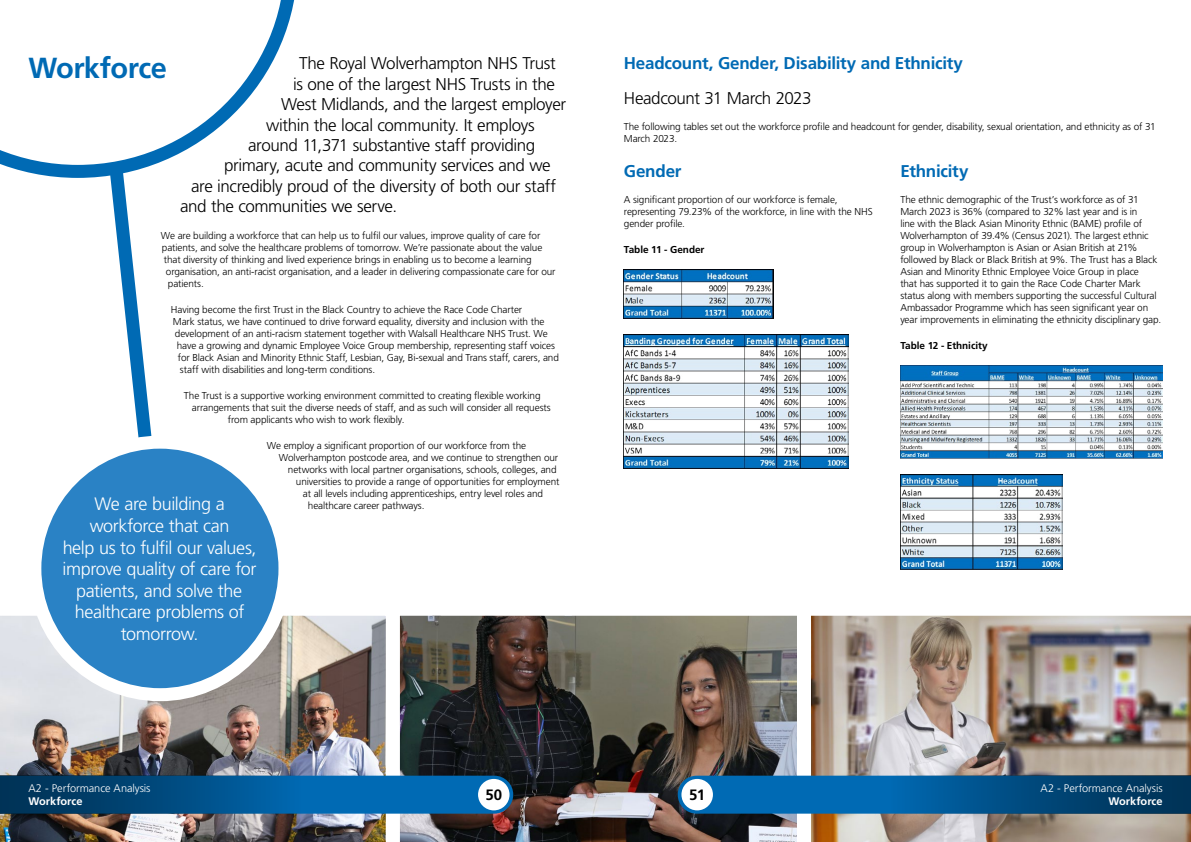
<style>
.page{position:relative;width:1191px;height:842px;background:#fff}
.page>*{position:absolute;margin:0;border:0;box-sizing:border-box;transform-origin:0 0}
.Headings{font:700 29px "Frutiger LT Std";letter-spacing:-.02em;color:#006ab4}
.t1{font:300 18px/21.6px "Frutiger LT Std";letter-spacing:-.025em;color:#fff;text-align:center}
.Intro{font:300 17px "Frutiger LT Std";letter-spacing:-.025em;color:#000}
.Highlights{font:700 17px "Frutiger LT Std";letter-spacing:-.015em;color:#006ab4}
.t2{font:700 15px "Frutiger LT Std";color:#000}
.t3{font:300 11px "Frutiger LT Std";letter-spacing:-.005em;color:#fff}
.t4{font:700 11px "Frutiger LT Std";color:#fff}
.Body{font:300 10px/12px "Frutiger LT Std";letter-spacing:-.01em;color:#000}
.Body-2{font:700 10px "Frutiger LT Std";letter-spacing:-.005em;color:#000}
</style>
<div class="page">
<img style="left:624px;top:269px;width:149px;height:49px">
<img style="left:624px;top:335px;width:224px;height:133px">
<img style="left:900px;top:365px;width:262px;height:93px">
<img style="left:900px;top:474px;width:162px;height:96px">
<svg style="left:110px;top:178px;width:42px;height:260px"></svg>
<svg style="left:0;top:0;width:295px;height:178px"></svg>
<img style="left:811px;top:615px;width:380px;height:227px">
<img style="left:400px;top:615px;width:411px;height:227px">
<img style="left:0;top:615px;width:400px;height:227px">
<div style="left:35px;top:442px;width:250px;height:253px;background:#2a82c5;border-radius:50%"></div>
<div style="left:28px;top:436px;width:263px;height:265px;border:13px solid #fff;border-radius:50%"></div>
<div style="left:677px;top:776px;width:213px;height:38px;background:#006ab4"></div>
<div style="left:300px;top:776px;width:213px;height:38px;background:#006ab4"></div>
<div style="left:0;top:775px;width:300px;height:39px;background:linear-gradient(to right,#002e4e,#0065ab)"></div>
<div style="left:890px;top:775px;width:301px;height:39px;background:linear-gradient(to right,#0065ac,#002e4e)"></div>
<div style="left:478px;top:779px;width:31px;height:31px;background:#fff;border-radius:50%"></div>
<div style="left:681px;top:779px;width:32px;height:31px;background:#fff;border-radius:50%"></div>
<p class="Headings" style="left:28px;top:51px;width:140px">Workforce</p>
<p class="Intro" style="left:299px;top:54px;width:258px">The Royal Wolverhampton NHS Trust</p>
<p class="Intro" style="left:293px;top:74px;width:263px">is one of the largest NHS Trusts in the</p>
<p class="Intro" style="left:281px;top:95px;width:286px">West Midlands, and the largest employer</p>
<p class="Intro" style="left:266px;top:115px;width:270px">within the local community. It employs</p>
<p class="Intro" style="left:248px;top:136px;width:289px">around 11,371 substantive staff providing</p>
<p class="Intro" style="left:224px;top:156px;width:328px">primary, acute and community services and we</p>
<p class="Intro" style="left:191px;top:176px;width:366px">are incredibly proud of the diversity of both our staff</p>
<p class="Intro" style="left:180px;top:197px;width:218px">and the communities we serve.</p>
<p class="Body" style="left:161px;top:230px;width:381px">We are building a workforce that can help us to fulfil our values, improve quality of care for</p>
<p class="Body" style="left:162px;top:242px;width:382px">patients, and solve the healthcare problems of tomorrow. We’re passionate about the value</p>
<p class="Body" style="left:164px;top:254px;width:369px">that diversity of thinking and lived experience brings in enabling us to become a learning</p>
<p class="Body" style="left:166px;top:266px;width:391px">organisation, an anti-racist organisation, and a leader in delivering compassionate care for our</p>
<p class="Body" style="left:168px;top:278px;width:37px">patients.</p>
<p class="Body" style="left:171px;top:304px;width:353px">Having become the first Trust in the Black Country to achieve the Race Code Charter</p>
<p class="Body" style="left:173px;top:316px;width:373px">Mark status, we have continued to drive forward equality, diversity and inclusion with the</p>
<p class="Body" style="left:175px;top:328px;width:374px">development of an anti-racism statement together with Walsall Healthcare NHS Trust. We</p>
<p class="Body" style="left:177px;top:340px;width:379px">have a growing and dynamic Employee Voice Group membership, representing staff voices</p>
<p class="Body" style="left:178px;top:352px;width:382px">for Black Asian and Minority Ethnic Staff, Lesbian, Gay, Bi-sexual and Trans staff, carers, and</p>
<p class="Body" style="left:180px;top:364px;width:197px">staff with disabilities and long-term conditions.</p>
<p class="Body" style="left:184px;top:390px;width:358px">The Trust is a supportive working environment committed to creating flexible working</p>
<p class="Body" style="left:192px;top:402px;width:360px">arrangements that suit the diverse needs of staff, and as such will consider all requests</p>
<p class="Body" style="left:228px;top:414px;width:178px">from applicants who wish to work flexibly.</p>
<p class="Body" style="left:267px;top:440px;width:261px">We employ a significant proportion of our workforce from the</p>
<p class="Body" style="left:279px;top:452px;width:281px">Wolverhampton postcode area, and we continue to strengthen our</p>
<p class="Body" style="left:288px;top:464px;width:270px">networks with local partner organisations, schools, colleges, and</p>
<p class="Body" style="left:296px;top:476px;width:265px">universities to provide a range of opportunities for employment</p>
<p class="Body" style="left:303px;top:488px;width:242px">at all levels including apprenticeships, entry level roles and</p>
<p class="Body" style="left:308px;top:500px;width:118px">healthcare career pathways.</p>
<p class="t1" style="left:63px;top:494px;width:195px">We are building a workforce that can<br>help us to fulfil our values, improve quality of care for patients, and solve the healthcare problems of tomorrow.</p>
<p class="Highlights" style="left:624px;top:54px;width:341px">Headcount, Gender, Disability and Ethnicity</p>
<p class="Intro" style="left:624px;top:89px;width:189px">Headcount 31 March 2023</p>
<p class="Body" style="left:624px;top:121px;width:533px">The following tables set out the workforce profile and headcount for gender, disability, sexual orientation, and ethnicity as of 31<br>March 2023.</p>
<p class="Highlights" style="left:624px;top:161px;width:59px">Gender</p>
<p class="Body" style="left:624px;top:194px;width:250px">A significant proportion of our workforce is female, representing 79.23% of the workforce, in line with the NHS gender profile.</p>
<p class="Body-2" style="left:624px;top:244px;width:82px">Table 11 - Gender</p>
<p class="Highlights" style="left:900px;top:161px;width:70px">Ethnicity</p>
<p class="Body" style="left:900px;top:194px;width:262px">The ethnic demographic of the Trust’s workforce as of 31<br>March 2023 is 36% (compared to 32% last year and is in<br>line with the Black Asian Minority Ethnic (BAME) profile of Wolverhampton of 39.4% (Census 2021). The largest ethnic group in Wolverhampton is Asian or Asian British at 21% followed by Black or Black British at 9%. The Trust has a Black Asian and Minority Ethnic Employee Voice Group in place<br>that has supported it to gain the Race Code Charter Mark status along with members supporting the successful Cultural Ambassador Programme which has seen significant year on year improvements in eliminating the ethnicity disciplinary gap.</p>
<p class="Body-2" style="left:900px;top:340px;width:89px">Table 12 - Ethnicity</p>
<p class="t3" style="left:28px;top:782px;width:124px">A2 - Performance Analysis</p>
<p class="t4" style="left:28px;top:795px;width:56px">Workforce</p>
<h3 class="t2" style="left:485px;top:786px;width:18px">50</h3>
<h3 class="t2" style="left:689px;top:786px;width:17px">51</h3>
<p class="t3" style="left:1040px;top:782px;width:124px">A2 - Performance Analysis</p>
<p class="t4" style="left:1108px;top:795px;width:56px">Workforce</p>
</div>
